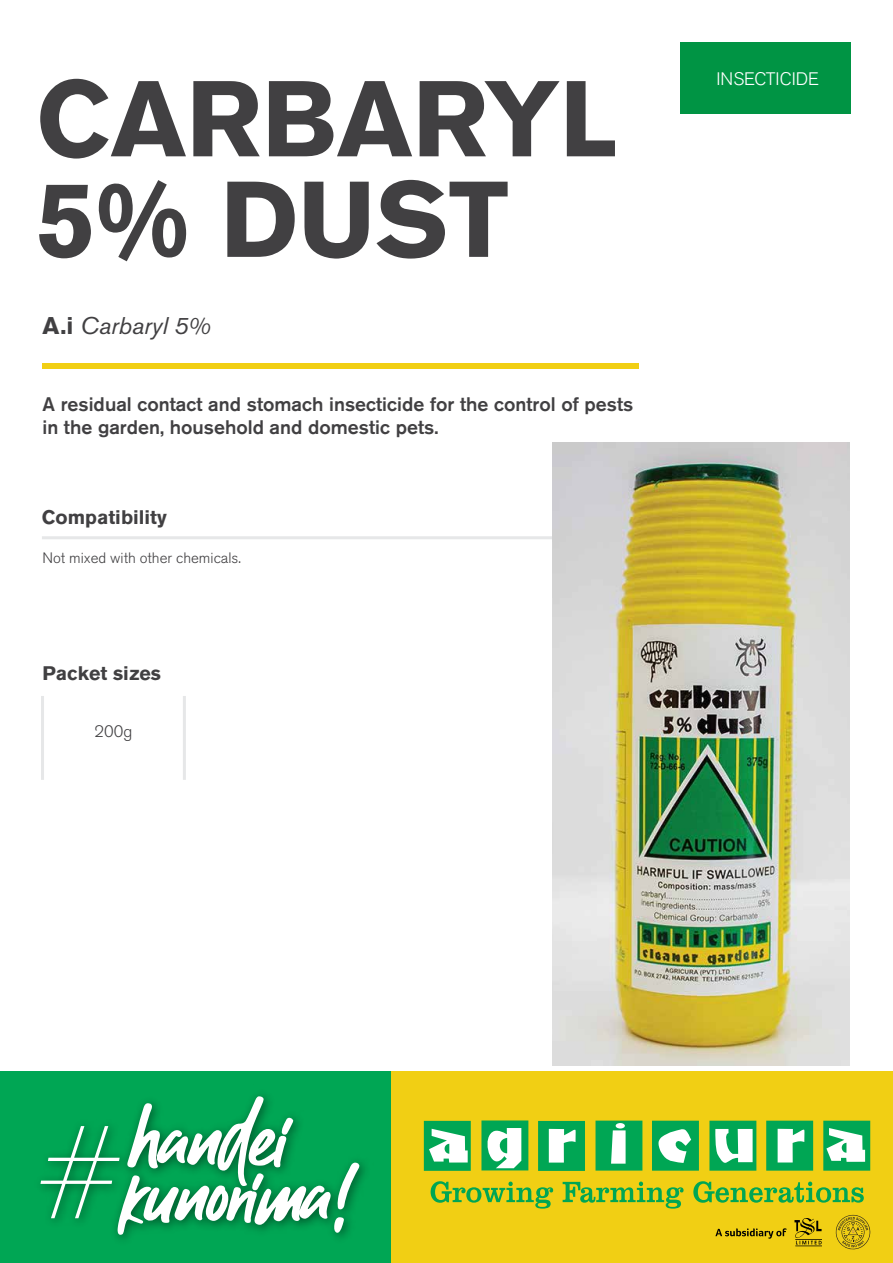
<style>
.page{position:relative;width:893px;height:1263px;background:#fff}
.page>*{position:absolute;margin:0;border:0;box-sizing:border-box;transform-origin:0 0}
.t1{font:700 106.5px/100.5px "Akzidenz Grotesk BQ";color:#414042}
.t2{font:italic 24px "Akzidenz Grotesk BQ";color:#414042}
.t3{font:500 19.5px/23.4px "Akzidenz Grotesk BQ";color:#414042}
.t4{font:700 19.5px "Akzidenz Grotesk BQ";color:#414042}
.t5{font:300 18px "Akzidenz Grotesk BQ";color:#fff}
.t6{font:300 16.5px "Akzidenz Grotesk BQ";color:#414042}
.t7{font:300 15px "Akzidenz Grotesk BQ";color:#414042}
.s1{font-weight:700;font-style:normal}
</style>
<div class="page">
<div style="left:42px;top:364px;width:596px;height:5px;background:#f1cf14"></div>
<div style="left:680px;top:42px;width:170px;height:72px;background:#009444"></div>
<hr style="left:42px;top:536px;width:511px;height:3px;background:#e6e7e8">
<hr style="left:41px;top:696px;width:3px;height:84px;background:#e6e7e8">
<hr style="left:183px;top:696px;width:3px;height:84px;background:#e6e7e8">
<div style="left:391px;top:1072px;width:502px;height:191px;background:#f1cf14"></div>
<svg style="left:424px;top:1120px;width:446px;height:51px"></svg>
<svg style="left:431px;top:1181px;width:433px;height:27px"></svg>
<svg style="left:794px;top:1218px;width:28px;height:28px"></svg>
<svg style="left:715px;top:1228px;width:72px;height:11px"></svg>
<svg style="left:835px;top:1215px;width:35px;height:35px"></svg>
<div style="left:0;top:1072px;width:391px;height:191px;background:#00a654"></div>
<svg style="left:40px;top:1096px;width:319px;height:139px"></svg>
<img style="left:553px;top:442px;width:297px;height:624px">
<h1 class="t1" style="left:36px;top:69px;width:583px">CARBARYL<br>5% DUST</h1>
<p class="t2" style="left:43px;top:311px;width:170px"><span class="s1">A.i</span> Carbaryl 5%</p>
<p class="t3" style="left:43px;top:392px;width:592px">A residual contact and stomach insecticide for the control of pests in the garden, household and domestic pets.</p>
<p class="t4" style="left:42px;top:506px;width:127px">Compatibility</p>
<p class="t7" style="left:43px;top:549px;width:200px">Not mixed with other chemicals.</p>
<p class="t4" style="left:43px;top:662px;width:120px">Packet sizes</p>
<p class="t6" style="left:95px;top:721px;width:39px">200g</p>
<p class="t5" style="left:716px;top:69px;width:104px">INSECTICIDE</p>
</div>
